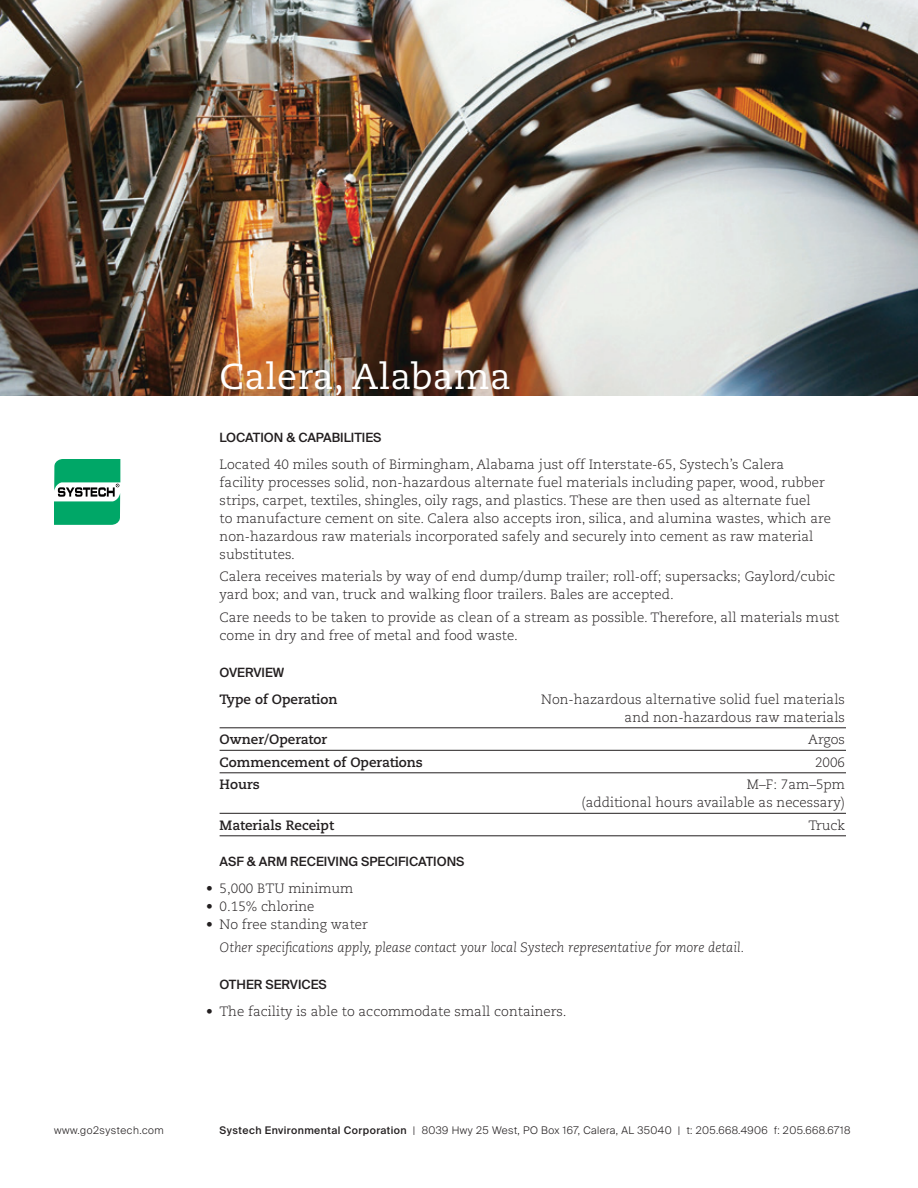
<style>
.page{position:relative;width:918px;height:1188px;background:#fff}
.page>*{position:absolute;margin:0;border:0;box-sizing:border-box;transform-origin:0 0}
.t1{font:36px "Caecilia Roman Os F";letter-spacing:.01em;color:#fff}
._01_text_p3{font:300 13.5px/18px "Caecilia";color:#231f20}
._01_text_p3-2{font:13.5px "Caecilia Light Italic Os F";color:#231f20}
._01_text_p3-3{font:13.5px "Caecilia Bold Os F";color:#231f20}
._01_text_head{font:500 12.75px "Suisse Intl";color:#231f20}
.t2{font:300 10.5px "Suisse Intl";letter-spacing:.04em;color:#231f20}
.s1{font-weight:500}
</style>
<div class="page">
<hr style="left:220px;top:728px;width:626px;height:1px;background:#231f20">
<hr style="left:220px;top:750px;width:626px;height:1px;background:#231f20">
<hr style="left:220px;top:773px;width:626px;height:1px;background:#231f20">
<hr style="left:220px;top:813px;width:626px;height:1px;background:#231f20">
<hr style="left:220px;top:836px;width:626px;height:1px;background:#231f20">
<img style="left:0;top:0;width:918px;height:396px">
<svg style="left:54px;top:459px;width:66px;height:66px"></svg>
<p class="t1" style="left:220px;top:355px;width:293px">Calera, Alabama</p>
<p class="_01_text_head" style="left:220px;top:430px;width:163px">LOCATION &amp; CAPABILITIES</p>
<p class="_01_text_p3" style="left:220px;top:456px;width:613px">Located 40 miles south of Birmingham, Alabama just off Interstate-65, Systech’s Calera facility processes solid, non-hazardous alternate fuel materials including paper, wood, rubber strips, carpet, textiles, shingles, oily rags, and plastics. These are then used as alternate fuel<br>to manufacture cement on site. Calera also accepts iron, silica, and alumina wastes, which are non-hazardous raw materials incorporated safely and securely into cement as raw material substitutes.</p>
<p class="_01_text_p3" style="left:220px;top:568px;width:617px">Calera receives materials by way of end dump/dump trailer; roll-off; supersacks; Gaylord/cubic yard box; and van, truck and walking floor trailers. Bales are accepted.</p>
<p class="_01_text_p3" style="left:220px;top:609px;width:621px">Care needs to be taken to provide as clean of a stream as possible. Therefore, all materials must come in dry and free of metal and food waste.</p>
<p class="_01_text_head" style="left:220px;top:665px;width:66px">OVERVIEW</p>
<p class="_01_text_p3-3" style="left:220px;top:691px;width:119px">Type of Operation</p>
<p class="_01_text_p3" style="left:541px;top:690px;width:305px;text-align:right">Non-hazardous alternative solid fuel materials and non-hazardous raw materials</p>
<p class="_01_text_p3-3" style="left:220px;top:731px;width:109px">Owner/Operator</p>
<p class="_01_text_p3" style="left:808px;top:731px;width:38px">Argos</p>
<p class="_01_text_p3-3" style="left:220px;top:754px;width:205px">Commencement of Operations</p>
<p class="_01_text_p3" style="left:815px;top:753px;width:32px">2006</p>
<p class="_01_text_p3-3" style="left:220px;top:776px;width:42px">Hours</p>
<p class="_01_text_p3" style="left:582px;top:776px;width:265px;text-align:right">M–F: 7am–5pm<br>(additional hours available as necessary)</p>
<p class="_01_text_p3-3" style="left:220px;top:817px;width:116px">Materials Receipt</p>
<p class="_01_text_p3" style="left:808px;top:816px;width:38px">Truck</p>
<p class="_01_text_head" style="left:220px;top:854px;width:246px">ASF &amp; ARM RECEIVING SPECIFICATIONS</p>
<p class="_01_text_p3" style="left:206px;top:880px;width:149px">• 5,000 BTU minimum</p>
<p class="_01_text_p3" style="left:206px;top:898px;width:110px">• 0.15% chlorine</p>
<p class="_01_text_p3" style="left:206px;top:916px;width:163px">• No free standing water</p>
<p class="_01_text_p3-2" style="left:220px;top:940px;width:526px">Other specifications apply, please contact your local Systech representative for more detail.</p>
<p class="_01_text_head" style="left:220px;top:977px;width:109px">OTHER SERVICES</p>
<p class="_01_text_p3" style="left:206px;top:1002px;width:362px">• The facility is able to accommodate small containers.</p>
<p class="t2" style="left:54px;top:1124px;width:111px">www.go2systech.com</p>
<p class="t2" style="left:220px;top:1124px;width:632px"><span class="s1">Systech Environmental Corporation</span> | 8039 Hwy 25 West, PO Box 167, Calera, AL 35040 | t: 205.668.4906 f: 205.668.6718</p>
</div>
